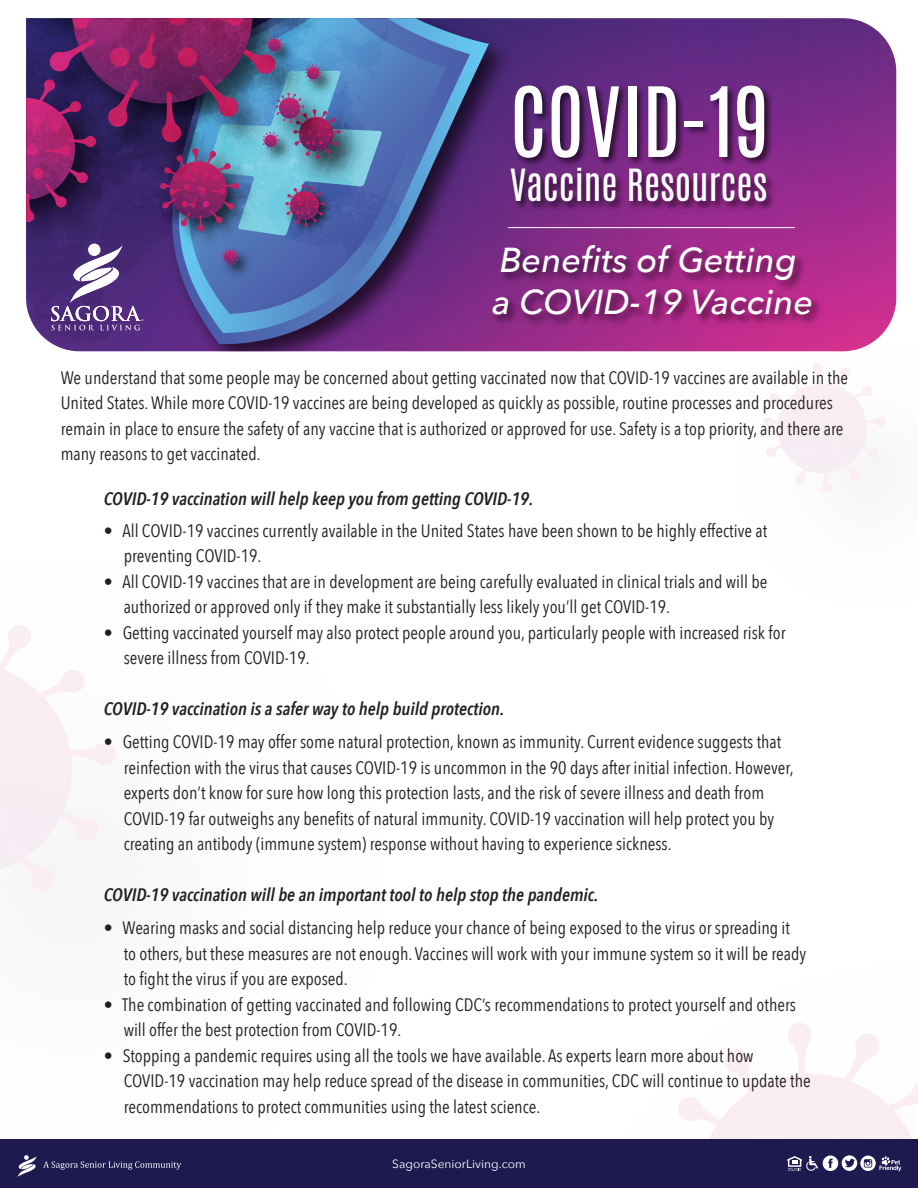
<style>
.page{position:relative;width:918px;height:1188px;background:#fff}
.page>*{position:absolute;margin:0;border:0;box-sizing:border-box;transform-origin:0 0}
.t1{font:82.2px "Antonio";color:#fff}
.t2{font:37.05px "Antonio";color:#fff}
.t3{font:italic 500 34.65px/41.5px "Avenir Next";color:#fff}
.t4{font:18px/25.5px "Avenir Next Condensed";color:#231f20}
.t5{font:italic 600 18px "Avenir Next Condensed";color:#231f20}
.t6{font:12px "Avenir Next";color:#fff}
</style>
<div class="page">
<svg style="left:763px;top:363px;width:123px;height:130px"></svg>
<svg style="left:0;top:625px;width:116px;height:266px"></svg>
<div style="left:0;top:1140px;width:918px;height:48px;background:#1e194f"></div>
<svg style="left:661px;top:1023px;width:257px;height:149px"></svg>
<svg style="left:43px;top:1161px;width:138px;height:9px"></svg>
<svg style="left:17px;top:1155px;width:20px;height:22px"></svg>
<svg style="left:522px;top:18px;width:374px;height:333px;background:#86308a"></svg>
<img style="left:382px;top:18px;width:140px;height:333px">
<svg style="left:382px;top:18px;width:107px;height:326px;background:#5a438c"></svg>
<svg style="left:382px;top:18px;width:19px;height:239px;background:#4d6cac"></svg>
<svg style="left:382px;top:18px;width:12px;height:232px;background:#5072b7"></svg>
<img style="left:505px;top:76px;width:286px;height:149px">
<img style="left:487px;top:237px;width:341px;height:106px">
<hr style="left:508px;top:227px;width:287px;height:1px;background:#fff">
<img style="left:26px;top:18px;width:356px;height:333px">
<h1 class="t1" style="left:510px;top:61px;width:262px">COVID-19</h1>
<h2 class="t2" style="left:510px;top:158px;width:259px">Vaccine Resources</h2>
<h3 class="t3" style="left:492px;top:238px;width:323px">Benefits of Getting a COVID-19 Vaccine</h3>
<p class="t4" style="left:61px;top:364px;width:789px">We understand that some people may be concerned about getting vaccinated now that COVID-19 vaccines are available in the United States. While more COVID-19 vaccines are being developed as quickly as possible, routine processes and procedures remain in place to ensure the safety of any vaccine that is authorized or approved for use. Safety is a top priority, and there are many reasons to get vaccinated.</p>
<p class="t5" style="left:104px;top:488px;width:431px">COVID-19 vaccination will help keep you from getting COVID-19.</p>
<p class="t4" style="left:124px;top:517px;width:645px;text-indent:-20px">• All COVID-19 vaccines currently available in the United States have been shown to be highly effective at preventing COVID-19.</p>
<p class="t4" style="left:124px;top:568px;width:645px;text-indent:-20px">• All COVID-19 vaccines that are in development are being carefully evaluated in clinical trials and will be authorized or approved only if they make it substantially less likely you’ll get COVID-19.</p>
<p class="t4" style="left:124px;top:619px;width:663px;text-indent:-20px">• Getting vaccinated yourself may also protect people around you, particularly people with increased risk for severe illness from COVID-19.</p>
<p class="t5" style="left:104px;top:698px;width:402px">COVID-19 vaccination is a safer way to help build protection.</p>
<p class="t4" style="left:124px;top:728px;width:672px;text-indent:-20px">• Getting COVID-19 may offer some natural protection, known as immunity. Current evidence suggests that reinfection with the virus that causes COVID-19 is uncommon in the 90 days after initial infection. However, experts don’t know for sure how long this protection lasts, and the risk of severe illness and death from COVID-19 far outweighs any benefits of natural immunity. COVID-19 vaccination will help protect you by creating an antibody (immune system) response without having to experience sickness.</p>
<p class="t5" style="left:104px;top:884px;width:496px">COVID-19 vaccination will be an important tool to help stop the pandemic.</p>
<p class="t4" style="left:124px;top:914px;width:684px;text-indent:-20px">• Wearing masks and social distancing help reduce your chance of being exposed to the virus or spreading it to others, but these measures are not enough. Vaccines will work with your immune system so it will be ready to fight the virus if you are exposed.</p>
<p class="t4" style="left:124px;top:991px;width:674px;text-indent:-20px">• The combination of getting vaccinated and following CDC’s recommendations to protect yourself and others will offer the best protection from COVID-19.</p>
<p class="t4" style="left:124px;top:1042px;width:689px;text-indent:-20px">• Stopping a pandemic requires using all the tools we have available. As experts learn more about how<br>COVID-19 vaccination may help reduce spread of the disease in communities, CDC will continue to update the recommendations to protect communities using the latest science.</p>
<p class="t6" style="left:392px;top:1154px;width:135px">SagoraSeniorLiving.com</p>
</div>
